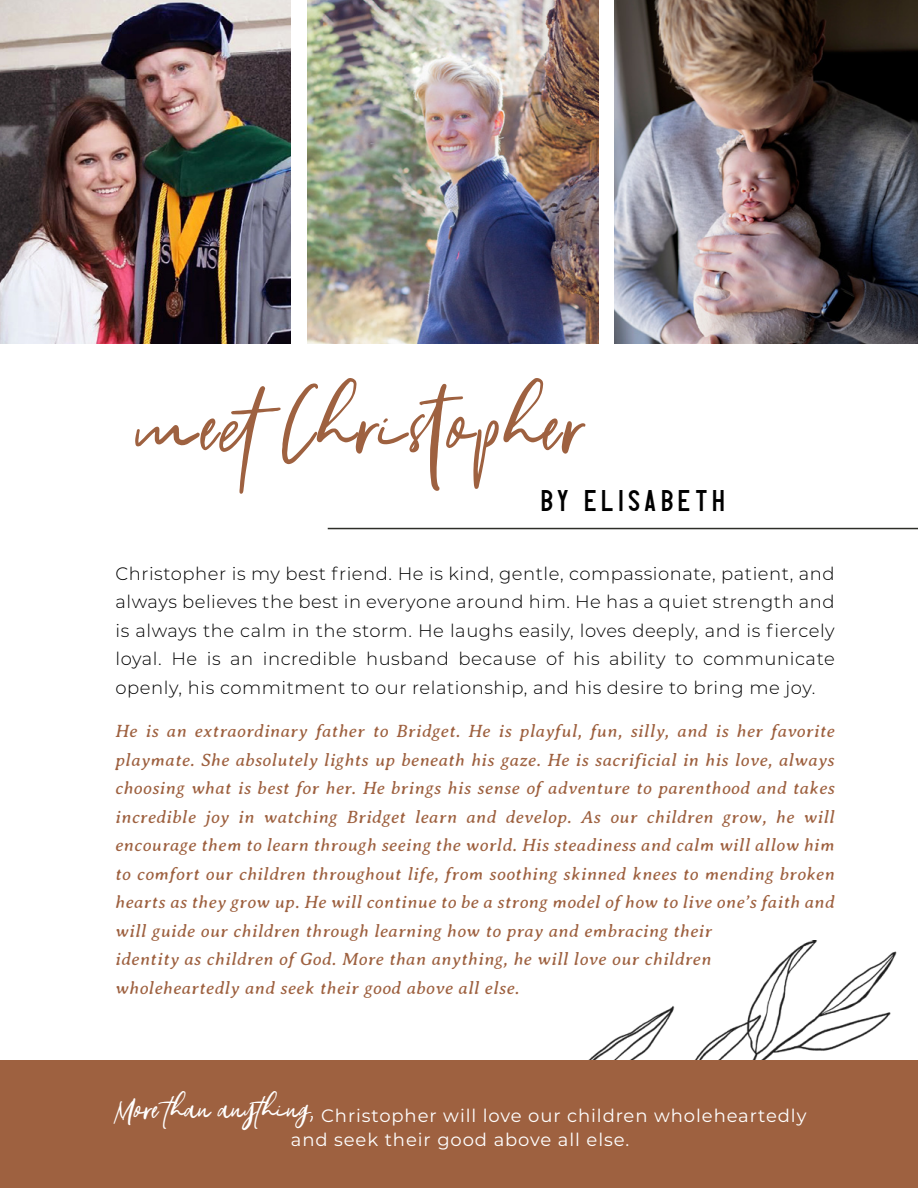
<style>
.page{position:relative;width:918px;height:1188px;background:#fff}
.page>*{position:absolute;margin:0;border:0;box-sizing:border-box;transform-origin:0 0}
.t1{font:120px "Sandstone";letter-spacing:.02em;color:#9e6140}
.t2{font:45px "Sandstone";color:#fff}
.t3{font:30px "Avoqado";letter-spacing:.125em;color:#000}
.t4{font:italic 18px/28.5px "Averia Serif Libre";letter-spacing:.03em;color:#9e6140}
.t5{font:300 18px/28.5px "Montserrat";letter-spacing:.03em;color:#000;text-align:justify}
.t6{font:18px/24px "Montserrat";letter-spacing:.05em;color:#fff}
</style>
<div class="page">
<hr style="left:328px;top:528px;width:590px;height:1px;background:#2d2e29">
<img style="left:307px;top:0;width:291px;height:344px">
<img style="left:615px;top:0;width:303px;height:344px">
<img style="left:588px;top:941px;width:309px;height:119px">
<img style="left:0;top:0;width:291px;height:344px">
<div style="left:0;top:1060px;width:918px;height:128px;background:#9e6140"></div>
<h1 class="t1" style="left:137px;top:363px;width:449px">meet Christopher</h1>
<h3 class="t3" style="left:540px;top:483px;width:186px">BY ELISABETH</h3>
<p class="t5" style="left:116px;top:559px;width:721px">Christopher is my best friend. He is kind, gentle, compassionate, patient, and always believes the best in everyone around him. He has a quiet strength and is always the calm in the storm. He laughs easily, loves deeply, and is fiercely loyal. He is an incredible husband because of his ability to communicate openly, his commitment to our relationship, and his desire to bring me joy.</p>
<p class="t4" style="left:116px;top:717px;width:721px">He is an extraordinary father to Bridget. He is playful, fun, silly, and is her favorite playmate. She absolutely lights up beneath his gaze. He is sacrificial in his love, always choosing what is best for her. He brings his sense of adventure to parenthood and takes incredible joy in watching Bridget learn and develop. As our children grow, he will encourage them to learn through seeing the world. His steadiness and calm will allow him to comfort our children throughout life, from soothing skinned knees to mending broken hearts as they grow up. He will continue to be a strong model of how to live one’s faith and will guide our children through learning how to pray and embracing their<br>identity as children of God. More than anything, he will love our children wholeheartedly and seek their good above all else.</p>
<h2 class="t2" style="left:114px;top:1085px;width:201px">More than anything,</h2>
<p class="t6" style="left:291px;top:1103px;width:517px;text-indent:30px">Christopher will love our children wholeheartedly and seek their good above all else.</p>
</div>
